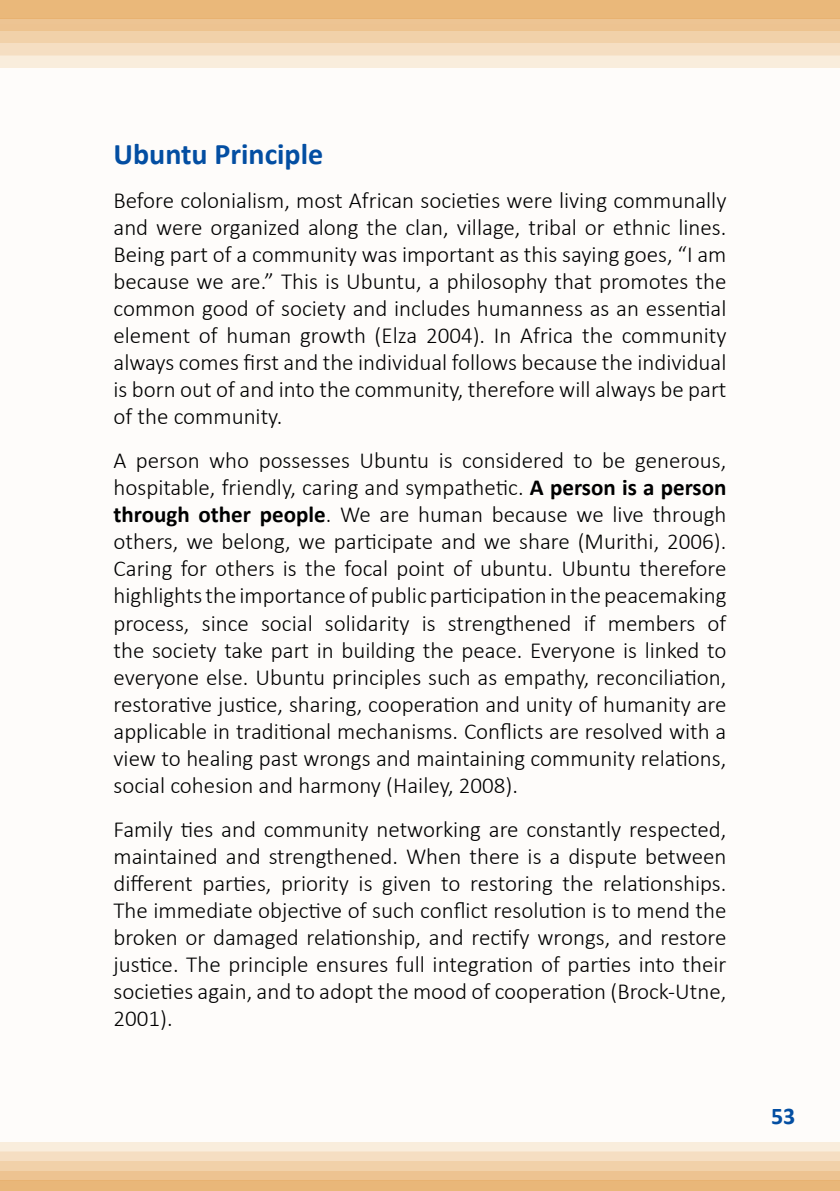
<style>
.page{position:relative;width:840px;height:1191px;background:#fff}
.page>*{position:absolute;margin:0;border:0;box-sizing:border-box;transform-origin:0 0}
.t1{font:700 30px "Calibri";color:#034ea2}
.t2{font:700 24px "Calibri";color:#034ea2}
.t3{font:300 23px/27px "Calibri";color:#000;text-align:justify}
.s1{font-weight:700}
</style>
<div class="page">
<div style="left:0;top:25px;width:839px;height:1166px;background:#fefcfa"></div>
<hr style="left:0;top:25px;width:1px;height:1166px;background:#fbf1e7">
<div style="left:0;top:1180px;width:839px;height:11px;background:#e9b779"></div>
<div style="left:0;top:1171px;width:839px;height:9px;background:#edc391"></div>
<div style="left:0;top:1161px;width:839px;height:10px;background:#f1d1a9"></div>
<div style="left:0;top:1151px;width:839px;height:10px;background:#f5dec2"></div>
<div style="left:0;top:1141px;width:839px;height:10px;background:#f9eddc"></div>
<div style="left:0;top:0;width:839px;height:18px;background:#eab87a"></div>
<div style="left:0;top:18px;width:839px;height:13px;background:#edc391"></div>
<div style="left:0;top:30px;width:839px;height:13px;background:#f1d1a9"></div>
<div style="left:0;top:43px;width:839px;height:12px;background:#f5dec2"></div>
<div style="left:0;top:55px;width:839px;height:13px;background:#f9eddc"></div>
<h1 class="t1" style="left:113px;top:133px;width:211px">Ubuntu Principle</h1>
<p class="t3" style="left:113px;top:187px;width:614px">Before colonialism, most African societies were living communally and were organized along the clan, village, tribal or ethnic lines.<br>Being part of a community was important as this saying goes, “I am because we are.” This is Ubuntu, a philosophy that promotes the common good of society and includes humanness as an essential element of human growth (Elza 2004). In Africa the community always comes first and the individual follows because the individual is born out of and into the community, therefore will always be part of the community.</p>
<p class="t3" style="left:113px;top:447px;width:614px">A person who possesses Ubuntu is considered to be generous, hospitable, friendly, caring and sympathetic. <span class="s1">A person is a person through other people</span>. We are human because we live through others, we belong, we participate and we share (Murithi, 2006).<br>Caring for others is the focal point of ubuntu. Ubuntu therefore highlights the importance of public participation in the peacemaking process, since social solidarity is strengthened if members of the society take part in building the peace. Everyone is linked to everyone else. Ubuntu principles such as empathy, reconciliation, restorative justice, sharing, cooperation and unity of humanity are applicable in traditional mechanisms. Conflicts are resolved with a view to healing past wrongs and maintaining community relations, social cohesion and harmony (Hailey, 2008).</p>
<p class="t3" style="left:113px;top:815px;width:614px">Family ties and community networking are constantly respected, maintained and strengthened. When there is a dispute between different parties, priority is given to restoring the relationships.<br>The immediate objective of such conflict resolution is to mend the broken or damaged relationship, and rectify wrongs, and restore justice. The principle ensures full integration of parties into their societies again, and to adopt the mood of cooperation (Brock-Utne, 2001).</p>
<p class="t2" style="left:770px;top:1099px;width:26px">53</p>
</div>
